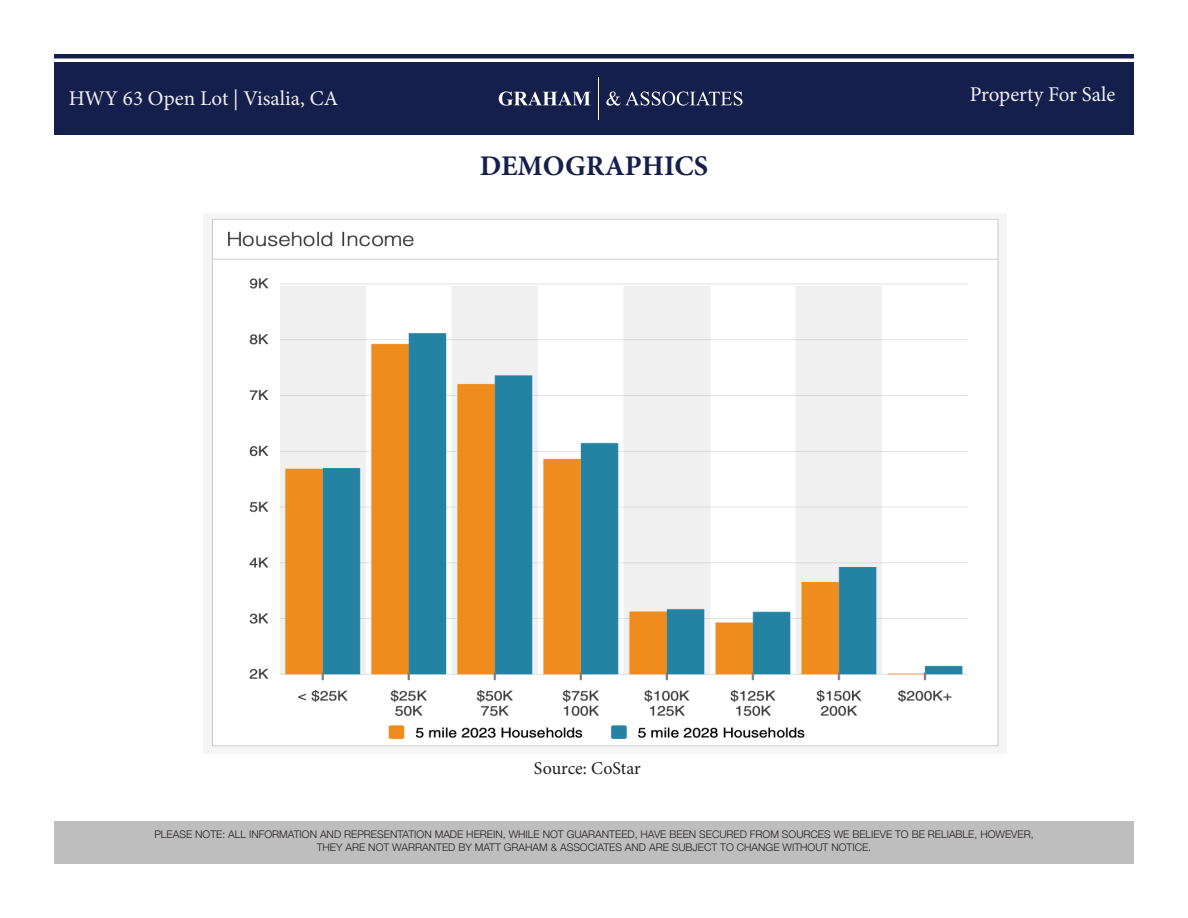
<style>
.page{position:relative;width:1188px;height:918px;background:#fff}
.page>*{position:absolute;margin:0;border:0;box-sizing:border-box;transform-origin:0 0}
.t1{font:700 28.5px "Minion Pro";color:#151f4c}
.t2{font:21px "Minion Pro";color:#fff}
.t3{font:18px "Minion Pro";color:#231f20}
.t4{font:300 10.5px/12.6px "Helvetica Neue";color:#231f20;text-align:center}
</style>
<div class="page">
<div style="left:54px;top:62px;width:1080px;height:73px;background:#151f4c"></div>
<hr style="left:54px;top:54px;width:1080px;height:4px;background:#151f4c">
<svg style="left:499px;top:91px;width:92px;height:15px"></svg>
<svg style="left:606px;top:91px;width:136px;height:15px"></svg>
<hr style="left:598px;top:77px;width:1px;height:43px;background:#fff">
<div style="left:54px;top:821px;width:1080px;height:43px;background:#bfbebe"></div>
<img style="left:211px;top:218px;width:788px;height:529px">
<h2 class="t2" style="left:68px;top:84px;width:271px">HWY 63 Open Lot | Visalia, CA</h2>
<h2 class="t2" style="left:970px;top:80px;width:147px">Property For Sale</h2>
<p class="t1" style="left:480px;top:145px;width:230px">DEMOGRAPHICS</p>
<p class="t3" style="left:534px;top:757px;width:108px">Source: CoStar</p>
<p class="t4" style="left:154px;top:827px;width:881px">PLEASE NOTE: ALL INFORMATION AND REPRESENTATION MADE HEREIN, WHILE NOT GUARANTEED, HAVE BEEN SECURED FROM SOURCES WE BELIEVE TO BE RELIABLE, HOWEVER,<br>THEY ARE NOT WARRANTED BY MATT GRAHAM &amp; ASSOCIATES AND ARE SUBJECT TO CHANGE WITHOUT NOTICE.</p>
</div>
